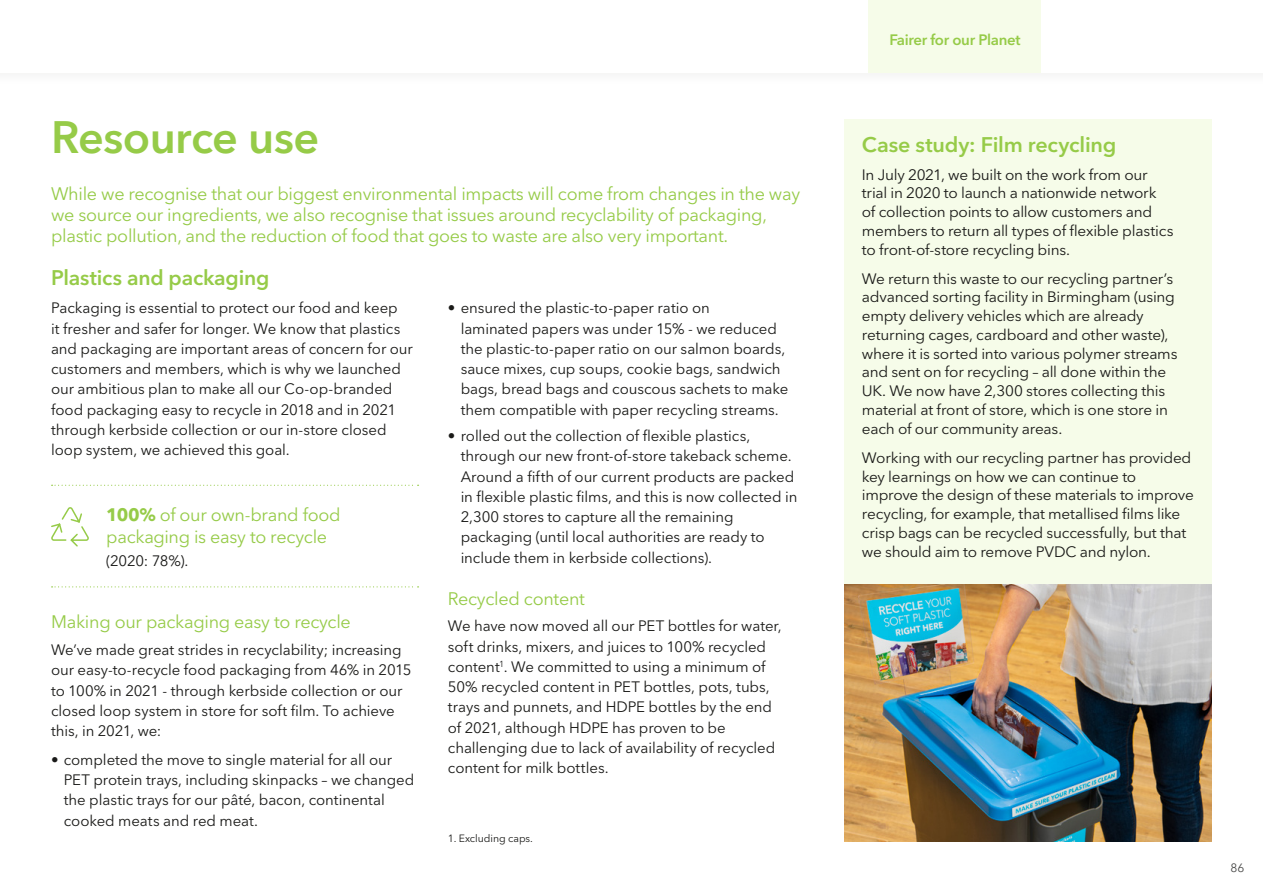
<style>
.page{position:relative;width:1263px;height:893px;background:#fff}
.page>*{position:absolute;margin:0;border:0;box-sizing:border-box;transform-origin:0 0}
.Bold_Sub-Head{font:600 45px "Avenir Next LT Pro";letter-spacing:-.015em;color:#96cb48}
.Bold_Sub-Head-2{font:600 21px "Avenir Next LT Pro";letter-spacing:-.01em;color:#96cb48}
.Light_Colour_Sub-hea{font:18px/21px "Avenir Next LT Pro";letter-spacing:-.015em;color:#96cb48}
._2020_Body_Copy{font:15px/20.2px "Avenir Next LT Pro";letter-spacing:-.005em;color:#1a1a18}
.t1{font:600 15px "Avenir Next LT Pro";letter-spacing:-.02em;color:#96cb48}
.Light_Colour_Sub-hea-2{font:15px "Avenir Next LT Pro";letter-spacing:-.02em;color:#1a1a18}
.t2{font:12px "Avenir Next LT Pro";color:#494948}
.TABLE_CELL_CENTER_AL{font:10.5px "Avenir Next LT Pro";letter-spacing:-.005em;color:#1a1a18}
.s1{font-weight:700}
</style>
<div class="page">
<svg style="left:52px;top:485px;width:367px;height:1px"></svg>
<svg style="left:52px;top:586px;width:367px;height:1px"></svg>
<svg style="left:51px;top:507px;width:38px;height:40px"></svg>
<div style="left:845px;top:120px;width:367px;height:722px;background:#f6fce9"></div>
<img style="left:845px;top:584px;width:367px;height:258px">
<div style="left:0;top:0;width:1263px;height:87px;background:#fbfbfb"></div>
<div style="left:0;top:0;width:1263px;height:73px;background:#fff"></div>
<div style="left:868px;top:0;width:172px;height:73px;background:#f6fce9"></div>
<p class="Bold_Sub-Head" style="left:51px;top:110px;width:270px">Resource use</p>
<p class="Light_Colour_Sub-hea" style="left:51px;top:183px;width:751px">While we recognise that our biggest environmental impacts will come from changes in the way we source our ingredients, we also recognise that issues around recyclability of packaging, plastic pollution, and the reduction of food that goes to waste are also very important.</p>
<p class="Bold_Sub-Head-2" style="left:51px;top:264px;width:220px">Plastics and packaging</p>
<p class="_2020_Body_Copy" style="left:51px;top:298px;width:363px">Packaging is essential to protect our food and keep<br>it fresher and safer for longer. We know that plastics and packaging are important areas of concern for our customers and members, which is why we launched our ambitious plan to make all our Co-op-branded food packaging easy to recycle in 2018 and in 2021 through kerbside collection or our in-store closed loop system, we achieved this goal.</p>
<p class="_2020_Body_Copy" style="left:461px;top:298px;width:329px;text-indent:-13px">• ensured the plastic-to-paper ratio on<br>laminated papers was under 15% - we reduced the plastic-to-paper ratio on our salmon boards, sauce mixes, cup soups, cookie bags, sandwich bags, bread bags and couscous sachets to make them compatible with paper recycling streams.</p>
<p class="_2020_Body_Copy" style="left:461px;top:426px;width:338px;text-indent:-13px">• rolled out the collection of flexible plastics, through our new front-of-store takeback scheme.<br>Around a fifth of our current products are packed in flexible plastic films, and this is now collected in 2,300 stores to capture all the remaining packaging (until local authorities are ready to include them in kerbside collections).</p>
<p class="Light_Colour_Sub-hea" style="left:448px;top:588px;width:139px">Recycled content</p>
<p class="_2020_Body_Copy" style="left:448px;top:616px;width:335px">We have now moved all our PET bottles for water, soft drinks, mixers, and juices to 100% recycled content<sup>1</sup>. We committed to using a minimum of 50% recycled content in PET bottles, pots, tubs, trays and punnets, and HDPE bottles by the end of 2021, although HDPE has proven to be challenging due to lack of availability of recycled content for milk bottles.</p>
<p class="Light_Colour_Sub-hea" style="left:106px;top:503px;width:236px;line-height:22.5px"><span class="s1">100%</span> of our own-brand food packaging is easy to recycle</p>
<p class="Light_Colour_Sub-hea-2" style="left:106px;top:552px;width:84px">(2020: 78%).</p>
<p class="Light_Colour_Sub-hea" style="left:51px;top:612px;width:301px">Making our packaging easy to recycle</p>
<p class="_2020_Body_Copy" style="left:51px;top:640px;width:362px">We’ve made great strides in recyclability; increasing our easy-to-recycle food packaging from 46% in 2015 to 100% in 2021 - through kerbside collection or our closed loop system in store for soft film. To achieve this, in 2021, we:</p>
<p class="_2020_Body_Copy" style="left:64px;top:749px;width:352px;text-indent:-13px">• completed the move to single material for all our PET protein trays, including skinpacks – we changed the plastic trays for our pâté, bacon, continental cooked meats and red meat.</p>
<p class="TABLE_CELL_CENTER_AL" style="left:448px;top:832px;width:87px">1. Excluding caps.</p>
<p class="t1" style="left:889px;top:30px;width:133px">Fairer for our Planet</p>
<p class="Bold_Sub-Head-2" style="left:862px;top:132px;width:256px">Case study: Film recycling</p>
<p class="_2020_Body_Copy" style="left:862px;top:165px;width:313px;line-height:18.8px">In July 2021, we built on the work from our trial in 2020 to launch a nationwide network of collection points to allow customers and members to return all types of flexible plastics to front-of-store recycling bins.</p>
<p class="_2020_Body_Copy" style="left:862px;top:269px;width:317px;line-height:18.8px">We return this waste to our recycling partner’s advanced sorting facility in Birmingham (using empty delivery vehicles which are already returning cages, cardboard and other waste), where it is sorted into various polymer streams and sent on for recycling – all done within the UK. We now have 2,300 stores collecting this material at front of store, which is one store in each of our community areas.</p>
<p class="_2020_Body_Copy" style="left:862px;top:448px;width:333px;line-height:18.8px">Working with our recycling partner has provided key learnings on how we can continue to improve the design of these materials to improve recycling, for example, that metallised films like crisp bags can be recycled successfully, but that we should aim to remove PVDC and nylon.</p>
<p class="t2" style="left:1230px;top:860px;width:15px">86</p>
</div>
